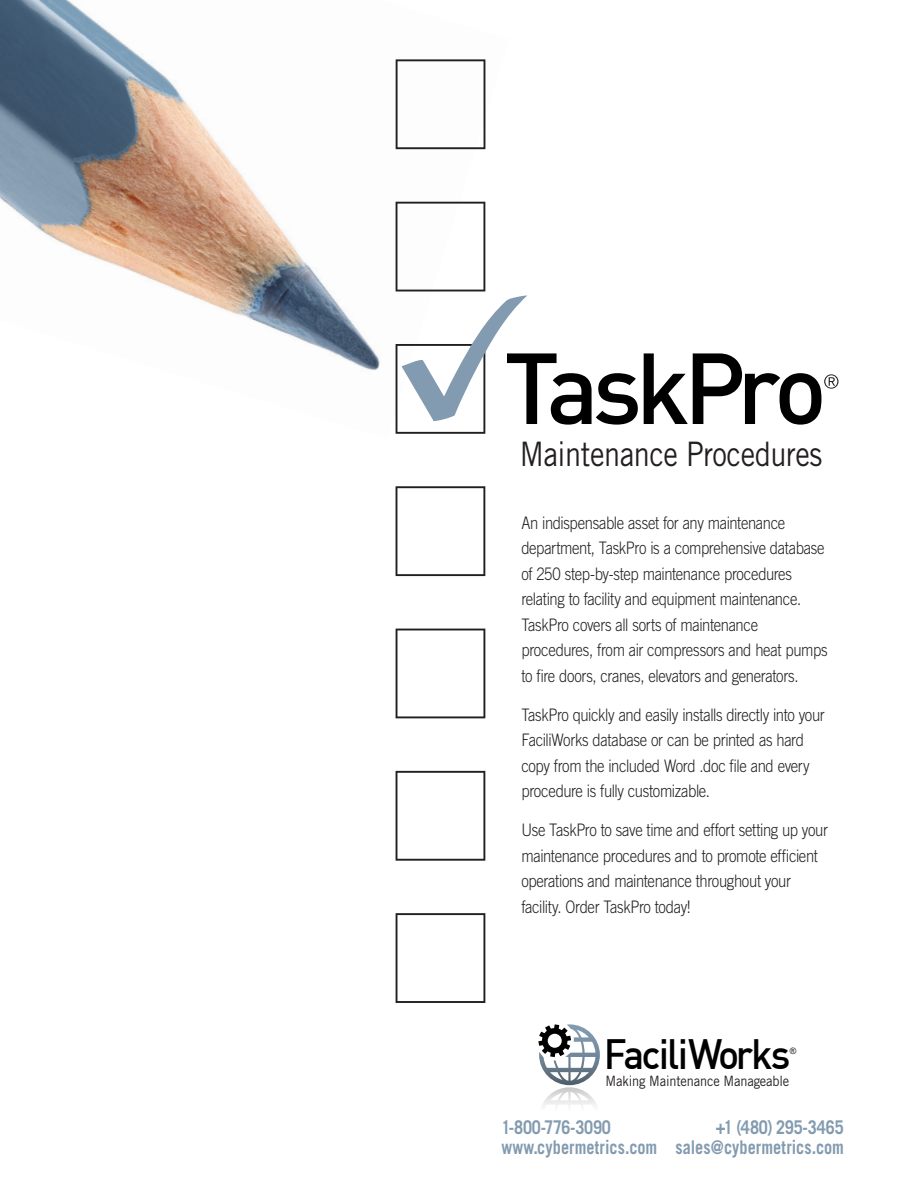
<style>
.page{position:relative;width:918px;height:1188px;background:#fff}
.page>*{position:absolute;margin:0;border:0;box-sizing:border-box;transform-origin:0 0}
.t1{font:500 41.55px "DIN";letter-spacing:-.05em;color:#000;scale:.95 1}
.t2{font:33.75px "Trade Gothic LT Std";letter-spacing:-.015em;color:#231f20;scale:.86 1}
.t3{font:700 18.9px "Trade Gothic LT Std";color:#839bb0;scale:.86 1}
.t4{font:300 17.25px/25.5px "Trade Gothic LT Std";letter-spacing:-.025em;color:#231f20;scale:.86 1}
.t5{font:14.25px "Trade Gothic LT Std";letter-spacing:-.01em;color:#231f20;scale:.9 1}
.t6{font:8.85px "Arial";color:#231f20}
</style>
<div class="page">
<img style="left:0;top:0;width:486px;height:434px">
<svg style="left:396px;top:486px;width:89px;height:90px"></svg>
<svg style="left:396px;top:771px;width:89px;height:90px"></svg>
<svg style="left:396px;top:629px;width:89px;height:89px"></svg>
<svg style="left:396px;top:913px;width:89px;height:90px"></svg>
<svg style="left:396px;top:59px;width:89px;height:90px"></svg>
<svg style="left:396px;top:202px;width:242px;height:232px"></svg>
<svg style="left:644px;top:353px;width:194px;height:72px"></svg>
<svg style="left:538px;top:1024px;width:62px;height:82px"></svg>
<p class="t2" style="left:520px;top:433px;width:353px">Maintenance Procedures</p>
<p class="t4" style="left:521px;top:510px;width:358px">An indispensable asset for any maintenance department, TaskPro is a comprehensive database of 250 step-by-step maintenance procedures relating to facility and equipment maintenance.<br>TaskPro covers all sorts of maintenance procedures, from air compressors and heat pumps to fire doors, cranes, elevators and generators.</p>
<p class="t4" style="left:521px;top:702px;width:354px">TaskPro quickly and easily installs directly into your FaciliWorks database or can be printed as hard copy from the included Word .doc file and every procedure is fully customizable.</p>
<p class="t4" style="left:521px;top:817px;width:358px">Use TaskPro to save time and effort setting up your maintenance procedures and to promote efficient operations and maintenance throughout your facility. Order TaskPro today!</p>
<p class="t1" style="left:604px;top:1027px;width:198px">FaciliWorks</p>
<p class="t6" style="left:790px;top:1045px;width:8px">®</p>
<p class="t5" style="left:606px;top:1072px;width:206px">Making Maintenance Manageable</p>
<p class="t3" style="left:501px;top:1116px;width:129px">1-800-776-3090</p>
<p class="t3" style="left:716px;top:1116px;width:150px">+1 (480) 295-3465</p>
<p class="t3" style="left:501px;top:1136px;width:400px">www.cybermetrics.com sales@cybermetrics.com</p>
</div>
